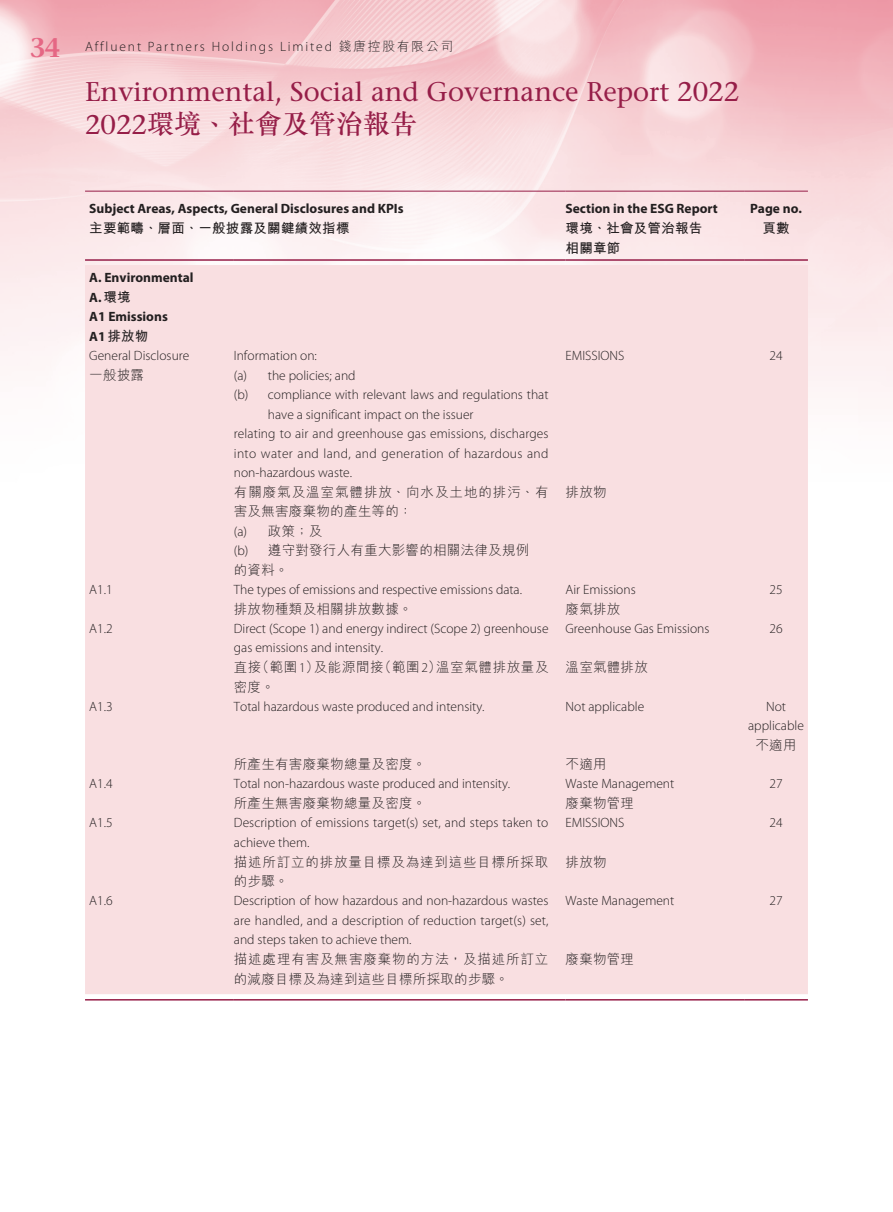
<style>
.page{position:relative;width:893px;height:1212px;background:#fff}
.page>*{position:absolute;margin:0;border:0;box-sizing:border-box;transform-origin:0 0}
.t1{font:500 27px "Stone Serif Std";color:#961e48}
.t2{font:500 27px "M Sung HK";color:#961e48}
._50_Table_txt{font:300 13.5px/19.5px "Myriad Pro";color:#231f20}
._50_Table_txt-2{font:700 13.5px "Myriad Pro";color:#231f20}
._000_txt_C{font:300 13.5px "M Hei HK";letter-spacing:.02em;color:#231f20}
._50_Table_txt-3{font:300 13.5px/19.5px "M Hei HK";letter-spacing:.065em;color:#231f20}
._50_Table_txt-4{font:300 13.5px "Myriad Pro";letter-spacing:.14em;color:#231f20}
._50_Table_txt-5{font:700 13.5px "M Hei HK";letter-spacing:.02em;color:#231f20}
._000_txt_C-2{font:300 13.5px/19.5px "M Hei HK";letter-spacing:.07em;color:#231f20}
._000_txt_C-3{font:300 13.5px/19.5px "M Hei HK";letter-spacing:.045em;color:#231f20}
._000_txt_C-4{font:300 13.5px/19.5px "M Hei HK";letter-spacing:.06em;color:#231f20}
._50_Table_txt-6{font:300 13.5px "M Hei HK";letter-spacing:.02em;color:#231f20}
.s1{font-family:"Stone Serif Std";font-weight:600;font-size:27px;color:#e56784}
.s2{font-family:"M Hei HK";font-size:12.75px}
.s3{font-family:"Stone Serif Std"}
.s4{font-family:"M Hei HK"}
.s5{font-family:"Myriad Pro"}
</style>
<div class="page">
<img style="left:0;top:0;width:893px;height:1001px">
<div style="left:85px;top:265px;width:723px;height:729px;background:#f9dfe1"></div>
<hr style="left:85px;top:191px;width:149px;height:1px;background:#961e48">
<hr style="left:234px;top:191px;width:332px;height:1px;background:#961e48">
<hr style="left:566px;top:191px;width:178px;height:1px;background:#961e48">
<hr style="left:744px;top:191px;width:64px;height:1px;background:#961e48">
<hr style="left:85px;top:259px;width:149px;height:2px;background:#961e48">
<hr style="left:234px;top:259px;width:332px;height:2px;background:#961e48">
<hr style="left:566px;top:259px;width:178px;height:2px;background:#961e48">
<hr style="left:744px;top:259px;width:64px;height:2px;background:#961e48">
<hr style="left:85px;top:999px;width:149px;height:1px;background:#961e48">
<hr style="left:234px;top:999px;width:332px;height:1px;background:#961e48">
<hr style="left:566px;top:999px;width:178px;height:1px;background:#961e48">
<hr style="left:744px;top:999px;width:64px;height:1px;background:#961e48">
<p class="_50_Table_txt-4" style="left:29px;top:39px;width:425px"><span class="s1">34</span> Affluent Partners Holdings Limited <span class="s2">錢唐控股有限公司</span></p>
<h1 class="t1" style="left:85px;top:75px;width:656px">Environmental, Social and Governance Report 2022</h1>
<h1 class="t2" style="left:85px;top:105px;width:333px"><span class="s3">2022</span>環境、社會及管治報告</h1>
<p class="_50_Table_txt-2" style="left:89px;top:200px;width:316px">Subject Areas, Aspects, General Disclosures and KPIs</p>
<p class="_50_Table_txt-2" style="left:566px;top:200px;width:154px">Section in the ESG Report</p>
<p class="_50_Table_txt-2" style="left:750px;top:200px;width:53px">Page no.</p>
<p class="_50_Table_txt-5" style="left:89px;top:218px;width:262px">主要範疇、層面、一般披露及關鍵績效指標</p>
<p class="_50_Table_txt-5" style="left:566px;top:218px;width:138px">環境、社會及管治報告</p>
<p class="_50_Table_txt-5" style="left:566px;top:238px;width:56px">相關章節</p>
<p class="_50_Table_txt-5" style="left:762px;top:218px;width:29px">頁數</p>
<p class="_50_Table_txt-2" style="left:89px;top:269px;width:106px">A. Environmental</p>
<p class="_50_Table_txt-2" style="left:89px;top:289px;width:43px">A.<span class="s4">環境</span></p>
<p class="_50_Table_txt-2" style="left:89px;top:308px;width:80px">A1 Emissions</p>
<p class="_50_Table_txt-5" style="left:89px;top:326px;width:61px"><span class="s5">A1</span>排放物</p>
<p class="_50_Table_txt" style="left:89px;top:346px;width:102px">General Disclosure</p>
<p class="_000_txt_C" style="left:89px;top:368px;width:56px">一般披露</p>
<p class="_50_Table_txt" style="left:234px;top:346px;width:85px">Information on:</p>
<p class="_50_Table_txt" style="left:234px;top:365px;width:123px">(a) the policies; and</p>
<p class="_50_Table_txt" style="left:268px;top:385px;width:282px;text-indent:-34px">(b) compliance with relevant laws and regulations that have a significant impact on the issuer</p>
<p class="_50_Table_txt" style="left:234px;top:424px;width:316px;text-align:justify">relating to air and greenhouse gas emissions, discharges into water and land, and generation of hazardous and non-hazardous waste.</p>
<p class="_000_txt_C-2" style="left:234px;top:482px;width:316px">有關廢氣及溫室氣體排放、向水及土地的排污、有害及無害廢棄物的產生等的：</p>
<p class="_000_txt_C" style="left:234px;top:524px;width:90px"><span class="s5">(a)</span> 政策；及</p>
<p class="_000_txt_C" style="left:234px;top:543px;width:297px"><span class="s5">(b)</span> 遵守對發行人有重大影響的相關法律及規例</p>
<p class="_000_txt_C" style="left:234px;top:563px;width:56px">的資料。</p>
<p class="_50_Table_txt" style="left:566px;top:346px;width:60px">EMISSIONS</p>
<p class="_000_txt_C" style="left:566px;top:485px;width:43px">排放物</p>
<p class="_50_Table_txt" style="left:769px;top:346px;width:15px">24</p>
<p class="_50_Table_txt" style="left:89px;top:579px;width:25px">A1.1</p>
<p class="_50_Table_txt" style="left:234px;top:579px;width:290px">The types of emissions and respective emissions data.</p>
<p class="_50_Table_txt" style="left:566px;top:579px;width:72px">Air Emissions</p>
<p class="_50_Table_txt" style="left:769px;top:579px;width:15px">25</p>
<p class="_000_txt_C" style="left:234px;top:602px;width:180px">排放物種類及相關排放數據。</p>
<p class="_000_txt_C" style="left:566px;top:602px;width:56px">廢氣排放</p>
<p class="_50_Table_txt" style="left:89px;top:618px;width:25px">A1.2</p>
<p class="_50_Table_txt" style="left:234px;top:618px;width:316px">Direct (Scope 1) and energy indirect (Scope 2) greenhouse gas emissions and intensity.</p>
<p class="_50_Table_txt" style="left:566px;top:618px;width:145px">Greenhouse Gas Emissions</p>
<p class="_50_Table_txt" style="left:769px;top:618px;width:15px">26</p>
<p class="_000_txt_C-3" style="left:234px;top:657px;width:316px">直接（範圍<span class="s5">1</span>）及能源間接（範圍<span class="s5">2</span>）溫室氣體排放量及密度。</p>
<p class="_000_txt_C" style="left:566px;top:660px;width:84px">溫室氣體排放</p>
<p class="_50_Table_txt" style="left:89px;top:696px;width:25px">A1.3</p>
<p class="_50_Table_txt" style="left:234px;top:696px;width:252px">Total hazardous waste produced and intensity.</p>
<p class="_50_Table_txt" style="left:566px;top:696px;width:80px">Not applicable</p>
<p class="_50_Table_txt" style="left:748px;top:696px;width:57px;text-align:center">Not applicable</p>
<p class="_50_Table_txt-6" style="left:755px;top:738px;width:43px">不適用</p>
<p class="_000_txt_C" style="left:234px;top:757px;width:194px">所產生有害廢棄物總量及密度。</p>
<p class="_000_txt_C" style="left:566px;top:757px;width:43px">不適用</p>
<p class="_50_Table_txt" style="left:89px;top:774px;width:25px">A1.4</p>
<p class="_50_Table_txt" style="left:234px;top:774px;width:278px">Total non-hazardous waste produced and intensity.</p>
<p class="_50_Table_txt" style="left:566px;top:774px;width:110px">Waste Management</p>
<p class="_50_Table_txt" style="left:769px;top:774px;width:15px">27</p>
<p class="_000_txt_C" style="left:234px;top:796px;width:194px">所產生無害廢棄物總量及密度。</p>
<p class="_000_txt_C" style="left:566px;top:796px;width:70px">廢棄物管理</p>
<p class="_50_Table_txt" style="left:89px;top:813px;width:25px">A1.5</p>
<p class="_50_Table_txt" style="left:234px;top:813px;width:316px">Description of emissions target(s) set, and steps taken to achieve them.</p>
<p class="_50_Table_txt" style="left:566px;top:813px;width:60px">EMISSIONS</p>
<p class="_50_Table_txt" style="left:769px;top:813px;width:15px">24</p>
<p class="_000_txt_C-4" style="left:234px;top:852px;width:316px">描述所訂立的排放量目標及為達到這些目標所採取的步驟。</p>
<p class="_000_txt_C" style="left:566px;top:855px;width:43px">排放物</p>
<p class="_50_Table_txt" style="left:89px;top:891px;width:25px">A1.6</p>
<p class="_50_Table_txt" style="left:234px;top:891px;width:316px;text-align:justify">Description of how hazardous and non-hazardous wastes are handled, and a description of reduction target(s) set, and steps taken to achieve them.</p>
<p class="_50_Table_txt" style="left:566px;top:891px;width:110px">Waste Management</p>
<p class="_50_Table_txt" style="left:769px;top:891px;width:15px">27</p>
<p class="_50_Table_txt-3" style="left:234px;top:949px;width:316px">描述處理有害及無害廢棄物的方法，及描述所訂立的減廢目標及為達到這些目標所採取的步驟。</p>
<p class="_50_Table_txt-6" style="left:566px;top:952px;width:70px">廢棄物管理</p>
</div>
